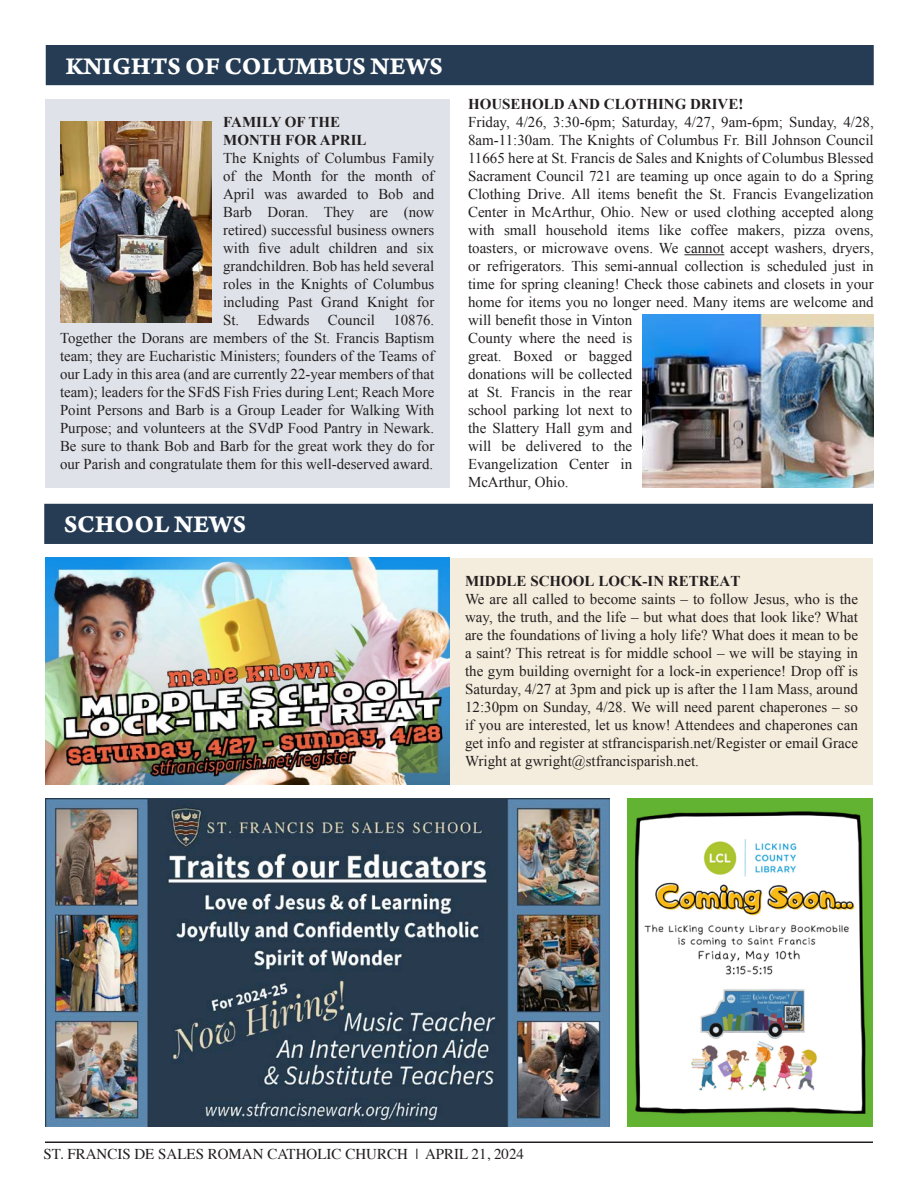
<style>
.page{position:relative;width:918px;height:1188px;background:#fff}
.page>*{position:absolute;margin:0;border:0;box-sizing:border-box;transform-origin:0 0}
.t1{font:25.5px "Arno Pro Bold Caption";letter-spacing:-.01em;color:#fff}
.t2{font:15px/18px "Times New Roman";color:#231f20;text-align:justify}
.t3{font:700 15px "Times New Roman";color:#231f20}
.t4{font:15px "Times";color:#231f20}
</style>
<div class="page">
<hr style="left:45px;top:1142px;width:828px;height:1px;background:#231f20">
<div style="left:45px;top:505px;width:827px;height:38px;background:#253c54"></div>
<div style="left:44px;top:504px;width:829px;height:40px;border:2px solid #253c54"></div>
<div style="left:46px;top:46px;width:827px;height:38px;background:#253c54"></div>
<div style="left:46px;top:45px;width:828px;height:40px;border:2px solid #253c54"></div>
<div style="left:450px;top:558px;width:423px;height:226px;background:#f4ecdc"></div>
<img style="left:643px;top:315px;width:231px;height:172px">
<img style="left:628px;top:798px;width:245px;height:329px">
<img style="left:46px;top:558px;width:403px;height:226px">
<img style="left:46px;top:798px;width:563px;height:329px">
<hr style="left:684px;top:254px;width:40px;height:1px;background:#231f20">
<div style="left:45px;top:99px;width:404px;height:388px;background:#dfe3e9"></div>
<img style="left:60px;top:121px;width:151px;height:202px">
<p class="t1" style="left:65px;top:51px;width:379px">KNIGHTS OF COLUMBUS NEWS</p>
<p class="t3" style="left:223px;top:112px;width:118px">FAMILY OF THE</p>
<p class="t3" style="left:223px;top:130px;width:145px">MONTH FOR APRIL</p>
<p class="t2" style="left:60px;top:149px;width:376px;text-align:right">The Knights of Columbus Family<br>of the Month for the month of<br>April was awarded to Bob and<br>Barb Doran. They are (now<br>retired) successful business owners<br>with five adult children and six<br>grandchildren. Bob has held several<br>roles in the Knights of Columbus<br>including Past Grand Knight for<br>St. Edwards Council 10876.<br>Together the Dorans are members of the St. Francis Baptism team; they are Eucharistic Ministers; founders of the Teams of our Lady in this area (and are currently 22-year members of that team); leaders for the SFdS Fish Fries during Lent; Reach More Point Persons and Barb is a Group Leader for Walking With Purpose; and volunteers at the SVdP Food Pantry in Newark.<br>Be sure to thank Bob and Barb for the great work they do for our Parish and congratulate them for this well-deserved award.</p>
<p class="t1" style="left:64px;top:509px;width:184px">SCHOOL NEWS</p>
<p class="t3" style="left:468px;top:94px;width:277px">HOUSEHOLD AND CLOTHING DRIVE!</p>
<p class="t2" style="left:468px;top:113px;width:407px;text-align:left">Friday, 4/26, 3:30-6pm; Saturday, 4/27, 9am-6pm; Sunday, 4/28, 8am-11:30am. The Knights of Columbus Fr. Bill Johnson Council 11665 here at St. Francis de Sales and Knights of Columbus Blessed Sacrament Council 721 are teaming up once again to do a Spring Clothing Drive. All items benefit the St. Francis Evangelization Center in McArthur, Ohio. New or used clothing accepted along with small household items like coffee makers, pizza ovens, toasters, or microwave ovens. We cannot accept washers, dryers, or refrigerators. This semi-annual collection is scheduled just in time for spring cleaning! Check those cabinets and closets in your home for items you no longer need. Many items are welcome and will benefit those in Vinton<br>County where the need is<br>great. Boxed or bagged<br>donations will be collected<br>at St. Francis in the rear<br>school parking lot next to<br>the Slattery Hall gym and<br>will be delivered to the<br>Evangelization Center in<br>McArthur, Ohio.</p>
<p class="t3" style="left:465px;top:571px;width:277px">MIDDLE SCHOOL LOCK-IN RETREAT</p>
<p class="t2" style="left:465px;top:590px;width:395px">We are all called to become saints – to follow Jesus, who is the way, the truth, and the life – but what does that look like? What are the foundations of living a holy life? What does it mean to be a saint? This retreat is for middle school – we will be staying in the gym building overnight for a lock-in experience! Drop off is Saturday, 4/27 at 3pm and pick up is after the 11am Mass, around 12:30pm on Sunday, 4/28. We will need parent chaperones – so if you are interested, let us know! Attendees and chaperones can get info and register at stfrancisparish.net/Register or email Grace Wright at gwright@stfrancisparish.net.</p>
<p class="t4" style="left:44px;top:1140px;width:482px">ST. FRANCIS DE SALES ROMAN CATHOLIC CHURCH | APRIL 21, 2024</p>
</div>
